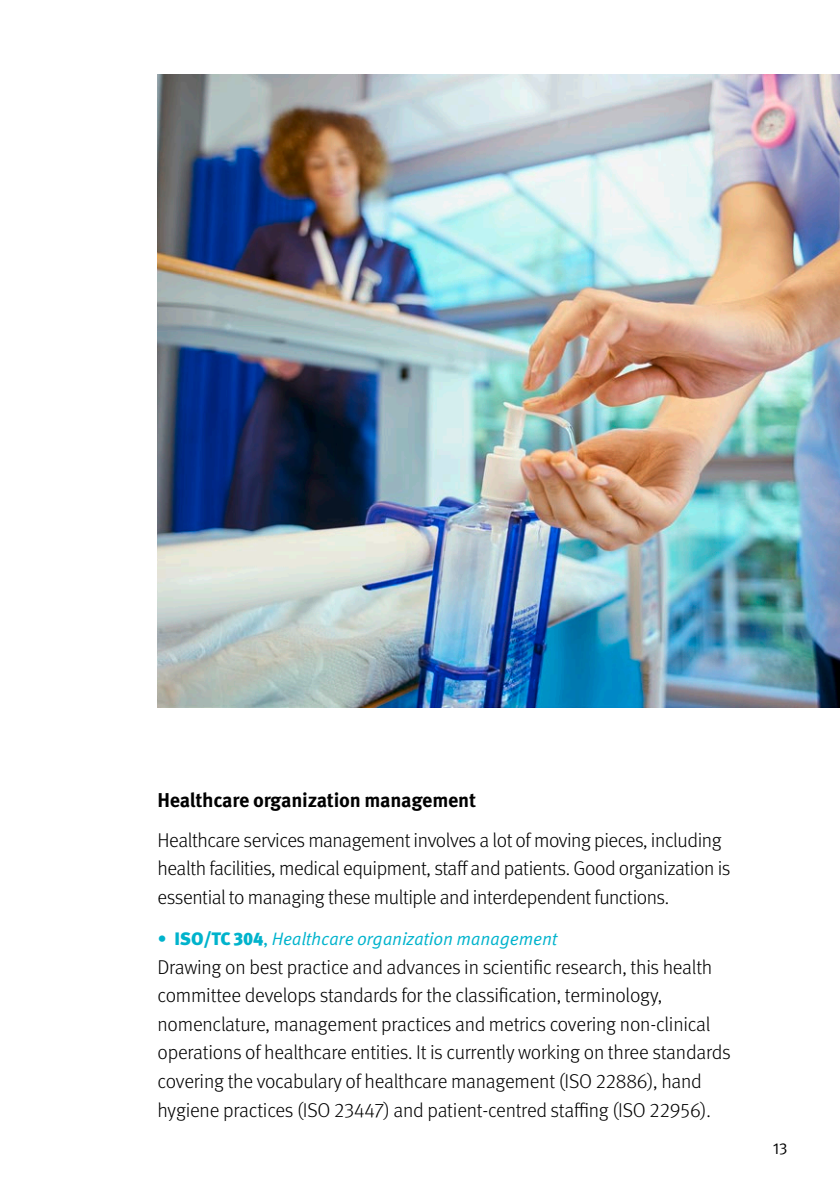
<style>
.page{position:relative;width:840px;height:1191px;background:#fff}
.page>*{position:absolute;margin:0;border:0;box-sizing:border-box;transform-origin:0 0}
.t1{font:300 20px/28.6px "Meta Pro";letter-spacing:-.015em;color:#000}
.t2{font:700 20px "Meta Pro";letter-spacing:-.01em;color:#000}
.t3{font:18px "Meta Pro Norm Ita";letter-spacing:-.01em;color:#00b3cc}
.t4{font:16px "Meta Pro Norm";color:#000}
.s1{font-family:"Meta Pro Norm"}
.s2{font-family:"Meta Pro";font-weight:900}
</style>
<div class="page">
<img style="left:157px;top:74px;width:682px;height:633px">
<p class="t2" style="left:157px;top:784px;width:320px">Healthcare organization management</p>
<p class="t1" style="left:157px;top:824px;width:574px">Healthcare services management involves a lot of moving pieces, including health facilities, medical equipment, staff and patients. Good organization is essential to managing these multiple and interdependent functions.</p>
<p class="t3" style="left:157px;top:925px;width:401px"><span class="s1">•</span> <span class="s2">ISO/TC 304</span><span class="s1">,</span> Healthcare organization management</p>
<p class="t1" style="left:157px;top:951px;width:574px">Drawing on best practice and advances in scientific research, this health committee develops standards for the classification, terminology, nomenclature, management practices and metrics covering non-clinical operations of healthcare entities. It is currently working on three standards covering the vocabulary of healthcare management (ISO 22886), hand hygiene practices (ISO 23447) and patient-centred staffing (ISO 22956).</p>
<p class="t4" style="left:772px;top:1136px;width:16px">13</p>
</div>
